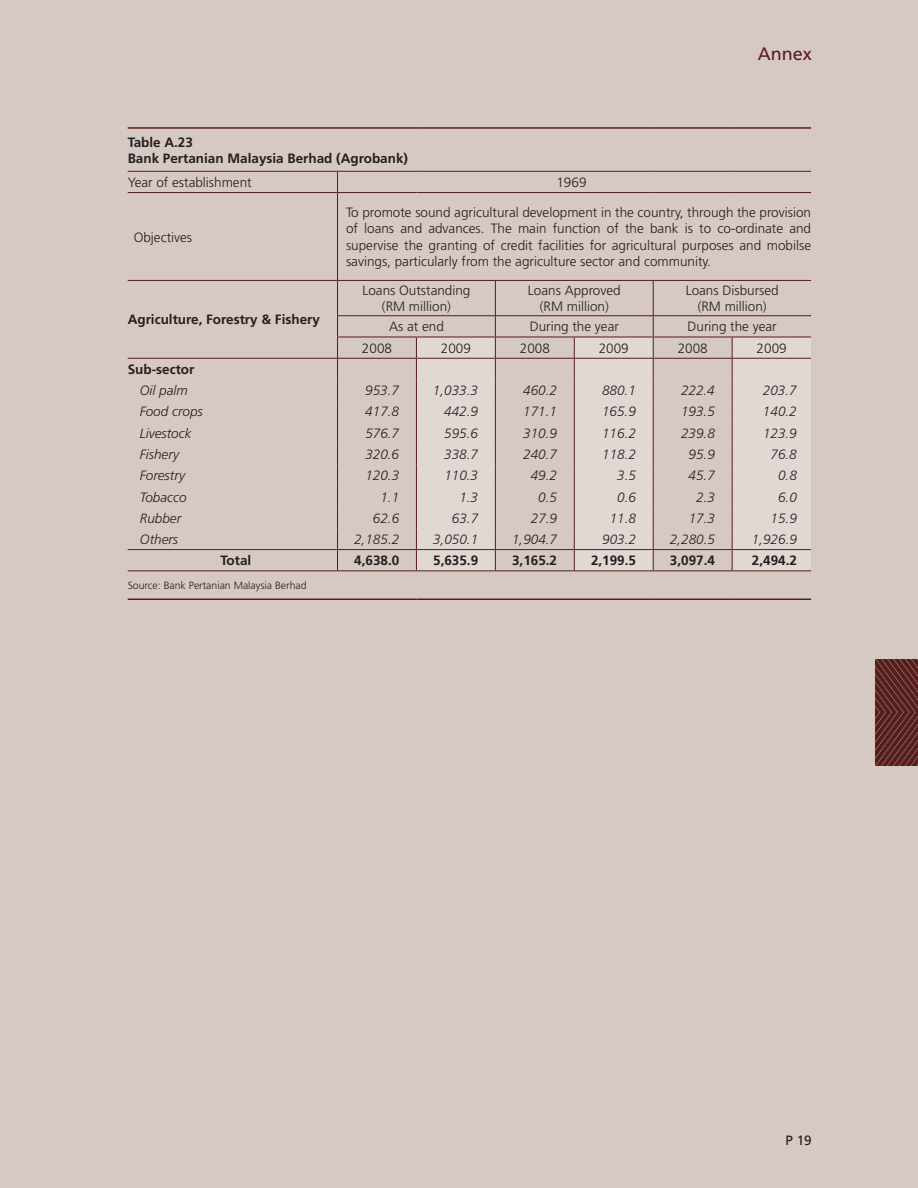
<style>
.page{position:relative;width:918px;height:1188px;background:#d6c8c3}
.page>*{position:absolute;margin:0;border:0;box-sizing:border-box;transform-origin:0 0}
.t1{font:18px "Frutiger";color:#571c1f}
.t2{font:300 13.5px/16.2px "Frutiger";color:#231f20;text-align:center}
.t3{font:italic 300 13.5px "Frutiger";color:#231f20}
.t4{font:700 13.5px/16.2px "Frutiger";color:#231f20}
.t5{font:13.5px "Frutiger";color:#231f20}
.t6{font:300 10.5px "Frutiger";color:#231f20}
</style>
<div class="page">
<svg style="left:875px;top:659px;width:43px;height:106px;background:#5f2927"></svg>
<svg style="left:417px;top:338px;width:394px;height:232px;fill:#e1d7d3"></svg>
<hr style="left:128px;top:127px;width:288px;height:2px;background:#571c1f">
<hr style="left:416px;top:127px;width:237px;height:2px;background:#571c1f">
<hr style="left:653px;top:127px;width:79px;height:2px;background:#571c1f">
<hr style="left:732px;top:127px;width:79px;height:2px;background:#571c1f">
<hr style="left:128px;top:171px;width:210px;height:1px;background:#571c1f">
<svg style="left:337px;top:172px;width:1px;height:20px"></svg>
<hr style="left:338px;top:171px;width:78px;height:1px;background:#571c1f">
<hr style="left:416px;top:171px;width:237px;height:1px;background:#571c1f">
<hr style="left:653px;top:171px;width:79px;height:1px;background:#571c1f">
<hr style="left:732px;top:171px;width:79px;height:1px;background:#571c1f">
<hr style="left:128px;top:192px;width:210px;height:1px;background:#571c1f">
<hr style="left:337px;top:193px;width:1px;height:87px;background:#571c1f">
<hr style="left:338px;top:192px;width:78px;height:1px;background:#571c1f">
<hr style="left:416px;top:192px;width:237px;height:1px;background:#571c1f">
<hr style="left:653px;top:192px;width:79px;height:1px;background:#571c1f">
<hr style="left:732px;top:192px;width:79px;height:1px;background:#571c1f">
<hr style="left:128px;top:280px;width:210px;height:1px;background:#571c1f">
<hr style="left:337px;top:281px;width:1px;height:34px;background:#571c1f">
<hr style="left:338px;top:280px;width:78px;height:1px;background:#571c1f">
<hr style="left:416px;top:280px;width:237px;height:1px;background:#571c1f">
<hr style="left:653px;top:280px;width:79px;height:1px;background:#571c1f">
<hr style="left:732px;top:280px;width:79px;height:1px;background:#571c1f">
<hr style="left:495px;top:281px;width:1px;height:34px;background:#571c1f">
<hr style="left:653px;top:281px;width:1px;height:34px;background:#571c1f">
<hr style="left:337px;top:315px;width:79px;height:1px;background:#571c1f">
<hr style="left:416px;top:315px;width:237px;height:1px;background:#571c1f">
<hr style="left:653px;top:315px;width:79px;height:1px;background:#571c1f">
<hr style="left:732px;top:315px;width:79px;height:1px;background:#571c1f">
<hr style="left:337px;top:337px;width:79px;height:1px;background:#571c1f">
<hr style="left:416px;top:337px;width:79px;height:1px;background:#571c1f">
<hr style="left:495px;top:337px;width:79px;height:1px;background:#571c1f">
<hr style="left:574px;top:337px;width:79px;height:1px;background:#571c1f">
<hr style="left:653px;top:337px;width:79px;height:1px;background:#571c1f">
<hr style="left:732px;top:337px;width:79px;height:1px;background:#571c1f">
<hr style="left:128px;top:358px;width:210px;height:1px;background:#571c1f">
<hr style="left:338px;top:358px;width:78px;height:1px;background:#571c1f">
<hr style="left:416px;top:358px;width:79px;height:1px;background:#571c1f">
<hr style="left:495px;top:358px;width:79px;height:1px;background:#571c1f">
<hr style="left:574px;top:358px;width:79px;height:1px;background:#571c1f">
<hr style="left:653px;top:358px;width:79px;height:1px;background:#571c1f">
<hr style="left:732px;top:358px;width:79px;height:1px;background:#571c1f">
<hr style="left:128px;top:549px;width:210px;height:1px;background:#571c1f">
<svg style="left:337px;top:316px;width:1px;height:254px"></svg>
<hr style="left:338px;top:549px;width:78px;height:1px;background:#571c1f">
<svg style="left:416px;top:337px;width:1px;height:233px"></svg>
<hr style="left:416px;top:549px;width:79px;height:1px;background:#571c1f">
<svg style="left:495px;top:316px;width:1px;height:254px"></svg>
<hr style="left:495px;top:549px;width:79px;height:1px;background:#571c1f">
<svg style="left:574px;top:337px;width:1px;height:233px"></svg>
<hr style="left:574px;top:549px;width:79px;height:1px;background:#571c1f">
<svg style="left:653px;top:316px;width:1px;height:254px"></svg>
<hr style="left:653px;top:549px;width:79px;height:1px;background:#571c1f">
<svg style="left:732px;top:337px;width:1px;height:233px"></svg>
<hr style="left:732px;top:549px;width:79px;height:1px;background:#571c1f">
<hr style="left:128px;top:570px;width:210px;height:1px;background:#571c1f">
<hr style="left:128px;top:599px;width:288px;height:1px;background:#571c1f">
<hr style="left:416px;top:599px;width:237px;height:1px;background:#571c1f">
<hr style="left:653px;top:599px;width:79px;height:1px;background:#571c1f">
<hr style="left:732px;top:599px;width:79px;height:1px;background:#571c1f">
<hr style="left:338px;top:570px;width:78px;height:1px;background:#571c1f">
<hr style="left:416px;top:570px;width:237px;height:1px;background:#571c1f">
<hr style="left:653px;top:570px;width:79px;height:1px;background:#571c1f">
<hr style="left:732px;top:570px;width:79px;height:1px;background:#571c1f">
<p class="t4" style="left:128px;top:135px;width:282px">Table A.23<br>Bank Pertanian Malaysia Berhad (Agrobank)</p>
<p class="t2" style="left:128px;top:175px;width:126px">Year of establishment</p>
<p class="t2" style="left:556px;top:175px;width:32px">1969</p>
<h1 class="t1" style="left:758px;top:47px;width:56px">Annex</h1>
<p class="t2" style="left:134px;top:230px;width:60px">Objectives</p>
<p class="t4" style="left:128px;top:313px;width:194px">Agriculture, Forestry &amp; Fishery</p>
<p class="t2" style="left:346px;top:206px;width:467px;text-align:justify">To promote sound agricultural development in the country, through the provision of loans and advances. The main function of the bank is to co-ordinate and supervise the granting of credit facilities for agricultural purposes and mobilse savings, particularly from the agriculture sector and community.</p>
<p class="t2" style="left:362px;top:283px;width:110px">Loans Outstanding (RM million)</p>
<p class="t2" style="left:528px;top:283px;width:94px">Loans Approved (RM million)</p>
<p class="t2" style="left:686px;top:283px;width:95px">Loans Disbursed (RM million)</p>
<p class="t2" style="left:389px;top:320px;width:56px">As at end</p>
<p class="t2" style="left:530px;top:320px;width:91px">During the year</p>
<p class="t2" style="left:688px;top:320px;width:91px">During the year</p>
<p class="t2" style="left:362px;top:341px;width:32px">2008</p>
<p class="t2" style="left:441px;top:341px;width:32px">2009</p>
<p class="t2" style="left:520px;top:341px;width:32px">2008</p>
<p class="t2" style="left:599px;top:341px;width:32px">2009</p>
<p class="t2" style="left:678px;top:341px;width:32px">2008</p>
<p class="t2" style="left:757px;top:341px;width:32px">2009</p>
<p class="t4" style="left:128px;top:362px;width:68px">Sub-sector</p>
<p class="t3" style="left:140px;top:385px;width:49px">Oil palm</p>
<p class="t3" style="left:365px;top:385px;width:35px">953.7</p>
<p class="t3" style="left:433px;top:385px;width:47px">1,033.3</p>
<p class="t3" style="left:523px;top:385px;width:35px">460.2</p>
<p class="t3" style="left:602px;top:385px;width:35px">880.1</p>
<p class="t3" style="left:681px;top:385px;width:35px">222.4</p>
<p class="t3" style="left:763px;top:385px;width:35px">203.7</p>
<p class="t3" style="left:140px;top:406px;width:65px">Food crops</p>
<p class="t3" style="left:365px;top:406px;width:35px">417.8</p>
<p class="t3" style="left:444px;top:406px;width:35px">442.9</p>
<p class="t3" style="left:523px;top:406px;width:35px">171.1</p>
<p class="t3" style="left:602px;top:406px;width:35px">165.9</p>
<p class="t3" style="left:681px;top:406px;width:35px">193.5</p>
<p class="t3" style="left:763px;top:406px;width:35px">140.2</p>
<p class="t3" style="left:140px;top:428px;width:53px">Livestock</p>
<p class="t3" style="left:365px;top:428px;width:35px">576.7</p>
<p class="t3" style="left:444px;top:428px;width:35px">595.6</p>
<p class="t3" style="left:523px;top:428px;width:35px">310.9</p>
<p class="t3" style="left:602px;top:428px;width:35px">116.2</p>
<p class="t3" style="left:681px;top:428px;width:35px">239.8</p>
<p class="t3" style="left:763px;top:428px;width:35px">123.9</p>
<p class="t3" style="left:140px;top:449px;width:41px">Fishery</p>
<p class="t3" style="left:365px;top:449px;width:35px">320.6</p>
<p class="t3" style="left:444px;top:449px;width:35px">338.7</p>
<p class="t3" style="left:523px;top:449px;width:35px">240.7</p>
<p class="t3" style="left:602px;top:449px;width:35px">118.2</p>
<p class="t3" style="left:689px;top:449px;width:28px">95.9</p>
<p class="t3" style="left:771px;top:449px;width:28px">76.8</p>
<p class="t3" style="left:140px;top:470px;width:47px">Forestry</p>
<p class="t3" style="left:365px;top:470px;width:35px">120.3</p>
<p class="t3" style="left:444px;top:470px;width:35px">110.3</p>
<p class="t3" style="left:531px;top:470px;width:28px">49.2</p>
<p class="t3" style="left:617px;top:470px;width:20px">3.5</p>
<p class="t3" style="left:689px;top:470px;width:28px">45.7</p>
<p class="t3" style="left:778px;top:470px;width:20px">0.8</p>
<p class="t3" style="left:140px;top:491px;width:48px">Tobacco</p>
<p class="t3" style="left:380px;top:491px;width:20px">1.1</p>
<p class="t3" style="left:459px;top:491px;width:20px">1.3</p>
<p class="t3" style="left:538px;top:491px;width:20px">0.5</p>
<p class="t3" style="left:617px;top:491px;width:20px">0.6</p>
<p class="t3" style="left:696px;top:491px;width:20px">2.3</p>
<p class="t3" style="left:778px;top:491px;width:20px">6.0</p>
<p class="t3" style="left:140px;top:513px;width:43px">Rubber</p>
<p class="t3" style="left:373px;top:513px;width:28px">62.6</p>
<p class="t3" style="left:452px;top:513px;width:28px">63.7</p>
<p class="t3" style="left:531px;top:513px;width:28px">27.9</p>
<p class="t3" style="left:610px;top:513px;width:28px">11.8</p>
<p class="t3" style="left:689px;top:513px;width:28px">17.3</p>
<p class="t3" style="left:771px;top:513px;width:28px">15.9</p>
<p class="t3" style="left:140px;top:534px;width:40px">Others</p>
<p class="t3" style="left:354px;top:534px;width:47px">2,185.2</p>
<p class="t3" style="left:433px;top:534px;width:47px">3,050.1</p>
<p class="t3" style="left:512px;top:534px;width:47px">1,904.7</p>
<p class="t3" style="left:602px;top:534px;width:35px">903.2</p>
<p class="t3" style="left:670px;top:534px;width:47px">2,280.5</p>
<p class="t3" style="left:752px;top:534px;width:47px">1,926.9</p>
<p class="t4" style="left:220px;top:554px;width:32px">Total</p>
<p class="t4" style="left:354px;top:554px;width:47px">4,638.0</p>
<p class="t4" style="left:433px;top:554px;width:47px">5,635.9</p>
<p class="t4" style="left:512px;top:554px;width:47px">3,165.2</p>
<p class="t4" style="left:591px;top:554px;width:47px">2,199.5</p>
<p class="t4" style="left:670px;top:554px;width:47px">3,097.4</p>
<p class="t4" style="left:752px;top:554px;width:47px">2,494.2</p>
<p class="t6" style="left:128px;top:581px;width:180px">Source: Bank Pertanian Malaysia Berhad</p>
<p class="t5" style="left:785px;top:1135px;width:28px">P 19</p>
</div>
